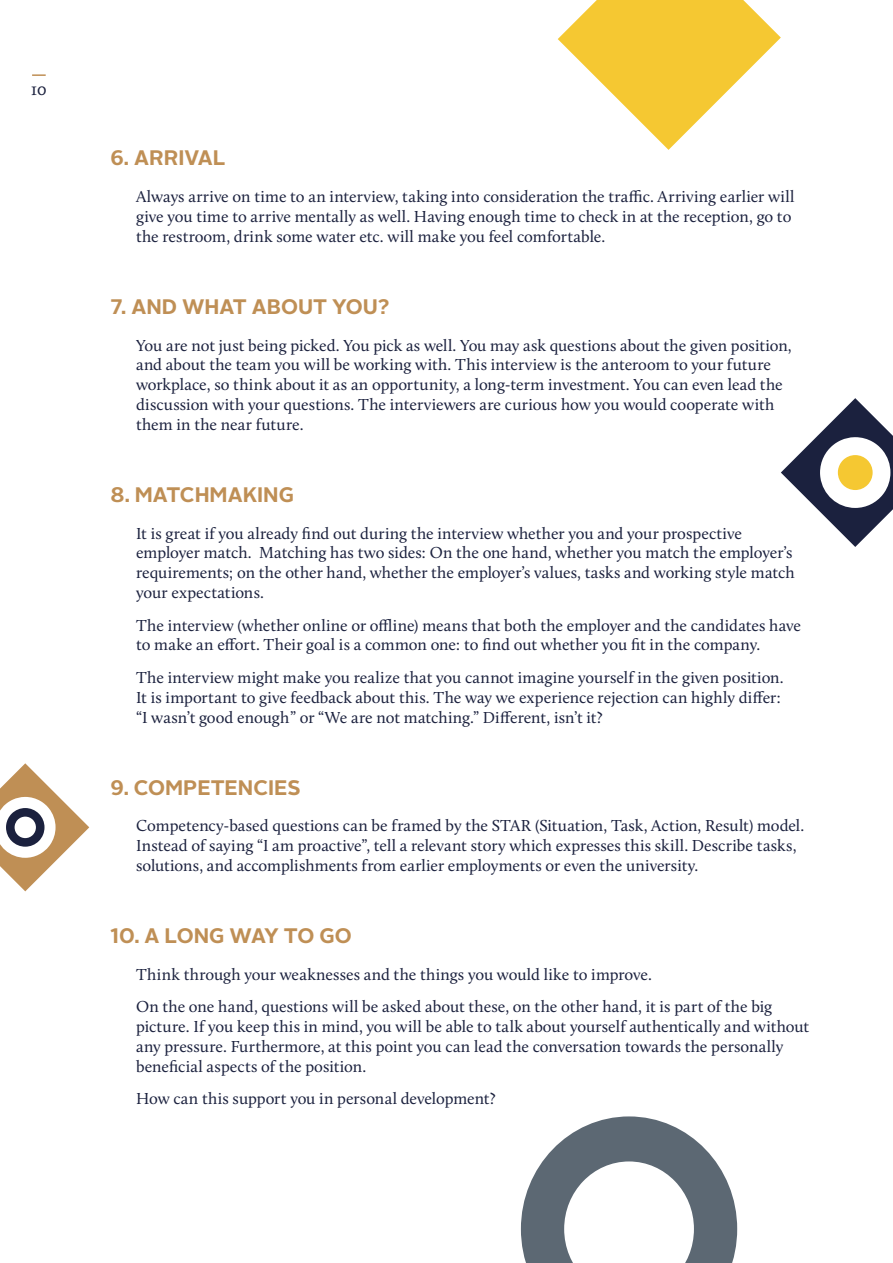
<style>
.page{position:relative;width:893px;height:1263px;background:#fff}
.page>*{position:absolute;margin:0;border:0;box-sizing:border-box;transform-origin:0 0}
.t1{font:700 21px "Alright Sans";color:#bf8f55}
.t2{font:18px "Calluna";color:#1b213e}
.t3{font:16.5px/19.8px "Calluna";color:#1b213e}
</style>
<div class="page">
<svg style="left:32px;top:74px;width:14px;height:2px"></svg>
<svg style="left:521px;top:1116px;width:216px;height:147px"></svg>
<svg style="left:781px;top:398px;width:112px;height:149px"></svg>
<svg style="left:558px;top:0;width:223px;height:150px"></svg>
<svg style="left:0;top:763px;width:89px;height:128px"></svg>
<p class="t2" style="left:31px;top:78px;width:18px">10</p>
<p class="t1" style="left:111px;top:143px;width:117px">6. ARRIVAL</p>
<p class="t3" style="left:136px;top:187px;width:660px">Always arrive on time to an interview, taking into consideration the traffic. Arriving earlier will give you time to arrive mentally as well. Having enough time to check in at the reception, go to the restroom, drink some water etc. will make you feel comfortable.</p>
<p class="t1" style="left:111px;top:292px;width:281px">7. AND WHAT ABOUT YOU?</p>
<p class="t3" style="left:136px;top:335px;width:657px">You are not just being picked. You pick as well. You may ask questions about the given position, and about the team you will be working with. This interview is the anteroom to your future workplace, so think about it as an opportunity, a long-term investment. You can even lead the discussion with your questions. The interviewers are curious how you would cooperate with them in the near future.</p>
<p class="t1" style="left:111px;top:480px;width:185px">8. MATCHMAKING</p>
<p class="t3" style="left:136px;top:523px;width:660px">It is great if you already find out during the interview whether you and your prospective employer match. Matching has two sides: On the one hand, whether you match the employer’s requirements; on the other hand, whether the employer’s values, tasks and working style match your expectations.</p>
<p class="t3" style="left:136px;top:615px;width:666px">The interview (whether online or offline) means that both the employer and the candidates have to make an effort. Their goal is a common one: to find out whether you fit in the company.</p>
<p class="t3" style="left:136px;top:667px;width:649px">The interview might make you realize that you cannot imagine yourself in the given position.<br>It is important to give feedback about this. The way we experience rejection can highly differ: “I wasn’t good enough” or “We are not matching.” Different, isn’t it?</p>
<p class="t1" style="left:111px;top:772px;width:192px">9. COMPETENCIES</p>
<p class="t3" style="left:136px;top:816px;width:670px">Competency-based questions can be framed by the STAR (Situation, Task, Action, Result) model.<br>Instead of saying “I am proactive”, tell a relevant story which expresses this skill. Describe tasks, solutions, and accomplishments from earlier employments or even the university.</p>
<p class="t1" style="left:111px;top:921px;width:243px">10. A LONG WAY TO GO</p>
<p class="t3" style="left:136px;top:958px;width:638px;line-height:32.5px">Think through your weaknesses and the things you would like to improve.<br>On the one hand, questions will be asked about these, on the other hand, it is part of the big</p>
<p class="t3" style="left:136px;top:1016px;width:675px">picture. If you keep this in mind, you will be able to talk about yourself authentically and without any pressure. Furthermore, at this point you can lead the conversation towards the personally beneficial aspects of the position.</p>
<p class="t3" style="left:136px;top:1089px;width:361px">How can this support you in personal development?</p>
</div>
